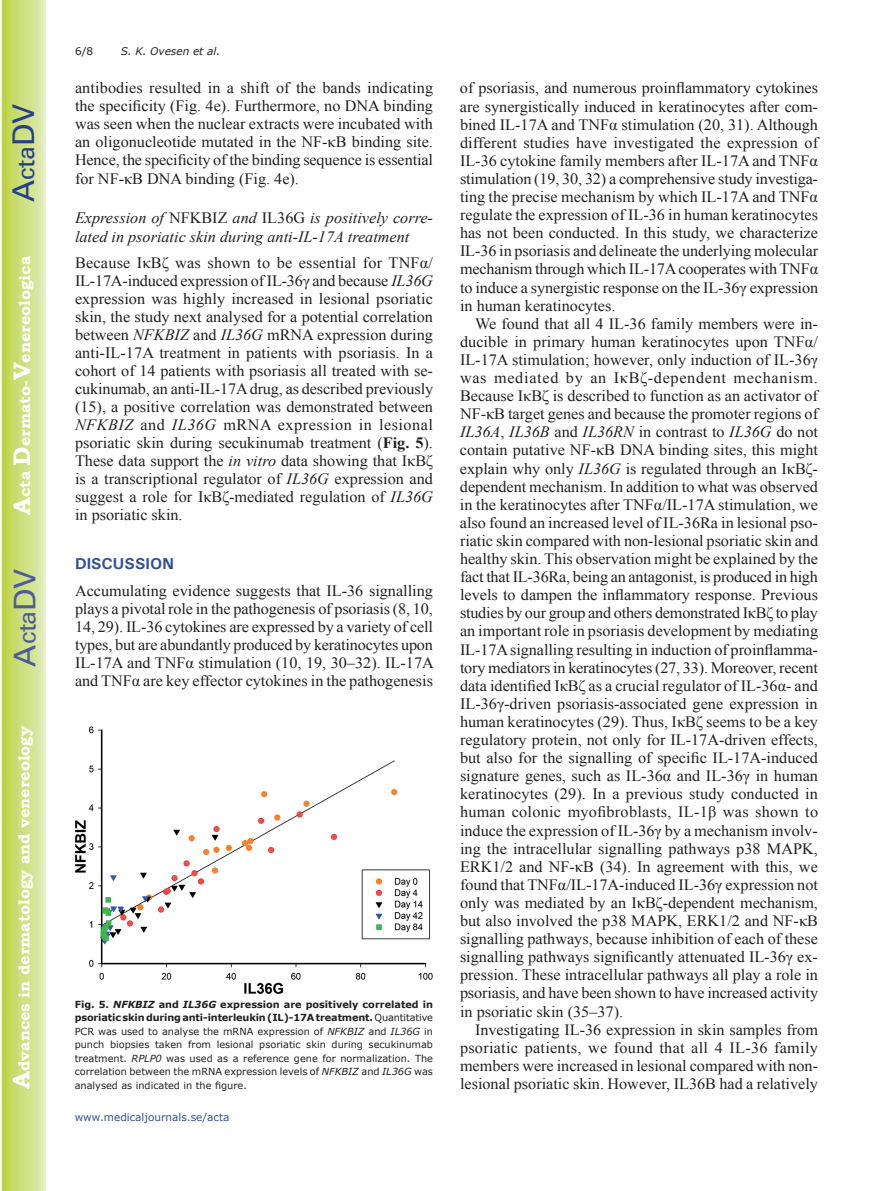
<style>
.page{position:relative;width:893px;height:1191px;background:#fff}
.page>*{position:absolute;margin:0;border:0;box-sizing:border-box;transform-origin:0 0}
.t1{font:30px "Univers";color:#4d5a9e}
.t2{font:30px "Univers";color:#253f8e}
.t3{font:15.75px/18.1px "Times New Roman";color:#231f20;text-align:justify}
.t4{font:italic 15.75px/18.9px "Times New Roman";color:#231f20}
.t5{font:700 15.75px "Bookman Old Style";color:#fff}
.t6{font:700 15.75px "Univers";color:#324f95}
.t7{font:10.5px "Verdana";color:#324f95}
.t8{font:italic 10.5px "Verdana";color:#231f20}
.t9{font:10.5px "Verdana";color:#231f20}
.t10{font:9.75px/13.5px "Verdana";color:#231f20;text-align:justify}
.s1{font-size:24px}
.s2{font-style:normal}
.s3{font-style:italic}
.s4{font-weight:700}
.s5{font-weight:700;font-style:italic}
</style>
<div class="page">
<svg style="left:1px;top:0;width:45px;height:1191px;background:#cfe084"></svg>
<img style="left:75px;top:726px;width:358px;height:268px">
<h1 class="t2" style="left:6px;top:202px;width:100px;rotate:-90deg">A<span class="s1">cta</span>DV</h1>
<p class="t5" style="left:15px;top:515px;width:260px;rotate:-90deg"><span class="s1">A</span>cta <span class="s1">D</span>ermato-<span class="s1">V</span>enereologica</p>
<h1 class="t1" style="left:7px;top:666px;width:100px;rotate:-90deg">A<span class="s1">cta</span>DV</h1>
<p class="t5" style="left:15px;top:1088px;width:364px;rotate:-90deg"><span class="s1">A</span>dvances in dermatology and venereology</p>
<p class="t9" style="left:75px;top:44px;width:20px">6/8</p>
<p class="t8" style="left:121px;top:44px;width:101px">S. K. Ovesen et al.</p>
<p class="t3" style="left:75px;top:79px;width:360px">antibodies resulted in a shift of the bands indicating the specificity (Fig. 4e). Furthermore, no DNA binding was seen when the nuclear extracts were incubated with an oligonucleotide mutated in the NF-κB binding site.<br>Hence, the specificity of the binding sequence is essential for NF-κB DNA binding (Fig. 4e).</p>
<p class="t4" style="left:75px;top:208px;width:358px">Expression of <span class="s2">NFKBIZ</span> and <span class="s2">IL36G</span> is positively corre&shy;lated in psoriatic skin during anti-IL-17A treatment</p>
<p class="t3" style="left:75px;top:253px;width:360px">Because IκBζ was shown to be essential for TNFα/ IL-17A-induced expression of IL-36γ and because <span class="s3">IL36G </span>expression was highly increased in lesional psoriatic skin, the study next analysed for a potential correlation between <span class="s3">NFKBIZ</span> and <span class="s3">IL36G</span> mRNA expression during anti-IL-17A treatment in patients with psoriasis. In a cohort of 14 patients with psoriasis all treated with se&shy;cukinumab, an anti-IL-17A drug, as described previously (15), a positive correlation was demonstrated between <span class="s3">NFKBIZ</span> and <span class="s3">IL36G</span> mRNA expression in lesional psoriatic skin during secukinumab treatment (<span class="s4">Fig. 5</span>).<br>These data support the <span class="s3">in vitro</span> data showing that IκBζ is a transcriptional regulator of <span class="s3">IL36G</span> expression and suggest a role for IκBζ-mediated regulation of <span class="s3">IL36G </span>in psoriatic skin.</p>
<p class="t6" style="left:75px;top:553px;width:100px">DISCUSSION</p>
<p class="t3" style="left:75px;top:581px;width:360px">Accumulating evidence suggests that IL-36 signalling plays a pivotal role in the pathogenesis of psoriasis (8, 10, 14, 29). IL-36 cytokines are expressed by a variety of cell types, but are abundantly produced by keratinocytes upon IL-17A and TNFα stimulation (10, 19, 30–32). IL-17A and TNFα are key effector cytokines in the pathogenesis</p>
<p class="t10" style="left:75px;top:997px;width:360px"><span class="s4">Fig. 5.</span> <span class="s5">NFKBIZ</span> <span class="s4">and</span> <span class="s5">IL36G</span> <span class="s4">expression are positively correlated in psoriatic skin during anti-interleukin (IL)-17A treatment.</span> Quantitative PCR was used to analyse the mRNA expression of <span class="s3">NFKBIZ</span> and <span class="s3">IL36G</span> in punch biopsies taken from lesional psoriatic skin during secukinumab treatment. <span class="s3">RPLP0</span> was used as a reference gene for normalization. The correlation between the mRNA expression levels of <span class="s3">NFKBIZ</span> and <span class="s3">IL36G</span> was analysed as indicated in the figure.</p>
<p class="t7" style="left:75px;top:1110px;width:156px">www.medicaljournals.se/acta</p>
<p class="t3" style="left:460px;top:79px;width:360px">of psoriasis, and numerous proinflammatory cytokines are synergistically induced in keratinocytes after com&shy;bined IL-17A and TNFα stimulation (20, 31). Although different studies have investigated the expression of IL-36 cytokine family members after IL-17A and TNFα stimulation (19, 30, 32) a comprehensive study investiga&shy;ting the precise mechanism by which IL-17A and TNFα regulate the expression of IL-36 in human keratinocytes has not been conducted. In this study, we characterize IL-36 in psoriasis and delineate the underlying molecular mechanism through which IL-17A cooperates with TNFα to induce a synergistic response on the IL-36γ expression in human keratinocytes.</p>
<p class="t3" style="left:460px;top:314px;width:360px;text-indent:15px">We found that all 4 IL-36 family members were in&shy;ducible in primary human keratinocytes upon TNFα/ IL-17A stimulation; however, only induction of IL-36γ was mediated by an IκBζ-dependent mechanism.<br>Because IκBζ is described to function as an activator of NF-κB target genes and because the promoter regions of <span class="s3">IL36A</span>, <span class="s3">IL36B</span> and <span class="s3">IL36RN</span> in contrast to <span class="s3">IL36G</span> do not contain putative NF-κB DNA binding sites, this might explain why only <span class="s3">IL36G</span> is regulated through an IκBζ&shy;dependent mechanism. In addition to what was observed in the keratinocytes after TNFα/IL-17A stimulation, we also found an increased level of IL-36Ra in lesional pso&shy;riatic skin compared with non-lesional psoriatic skin and healthy skin. This observation might be explained by the fact that IL-36Ra, being an antagonist, is produced in high levels to dampen the inflammatory response. Previous studies by our group and others demonstrated IκBζ to play an important role in psoriasis development by mediating IL-17A signalling resulting in induction of proinflamma&shy;tory mediators in keratinocytes (27, 33). Moreover, recent data identified IκBζ as a crucial regulator of IL-36α- and IL-36γ-driven psoriasis-associated gene expression in human keratinocytes (29). Thus, IκBζ seems to be a key regulatory protein, not only for IL-17A-driven effects, but also for the signalling of specific IL-17A-induced signature genes, such as IL-36α and IL-36γ in human keratinocytes (29). In a previous study conducted in human colonic myofibroblasts, IL-1β was shown to induce the expression of IL-36γ by a mechanism involv&shy;ing the intracellular signalling pathways p38 MAPK, ERK1/2 and NF-κB (34). In agreement with this, we found that TNFα/IL-17A-induced IL-36γ expression not only was mediated by an IκBζ-dependent mechanism, but also involved the p38 MAPK, ERK1/2 and NF-κB signalling pathways, because inhibition of each of these signalling pathways significantly attenuated IL-36γ ex&shy;pression. These intracellular pathways all play a role in psoriasis, and have been shown to have increased activity in psoriatic skin (35–37).</p>
<p class="t3" style="left:460px;top:1020px;width:360px;text-indent:15px">Investigating IL-36 expression in skin samples from psoriatic patients, we found that all 4 IL-36 family members were increased in lesional compared with non&shy;lesional psoriatic skin. However, IL36B had a relatively</p>
</div>
